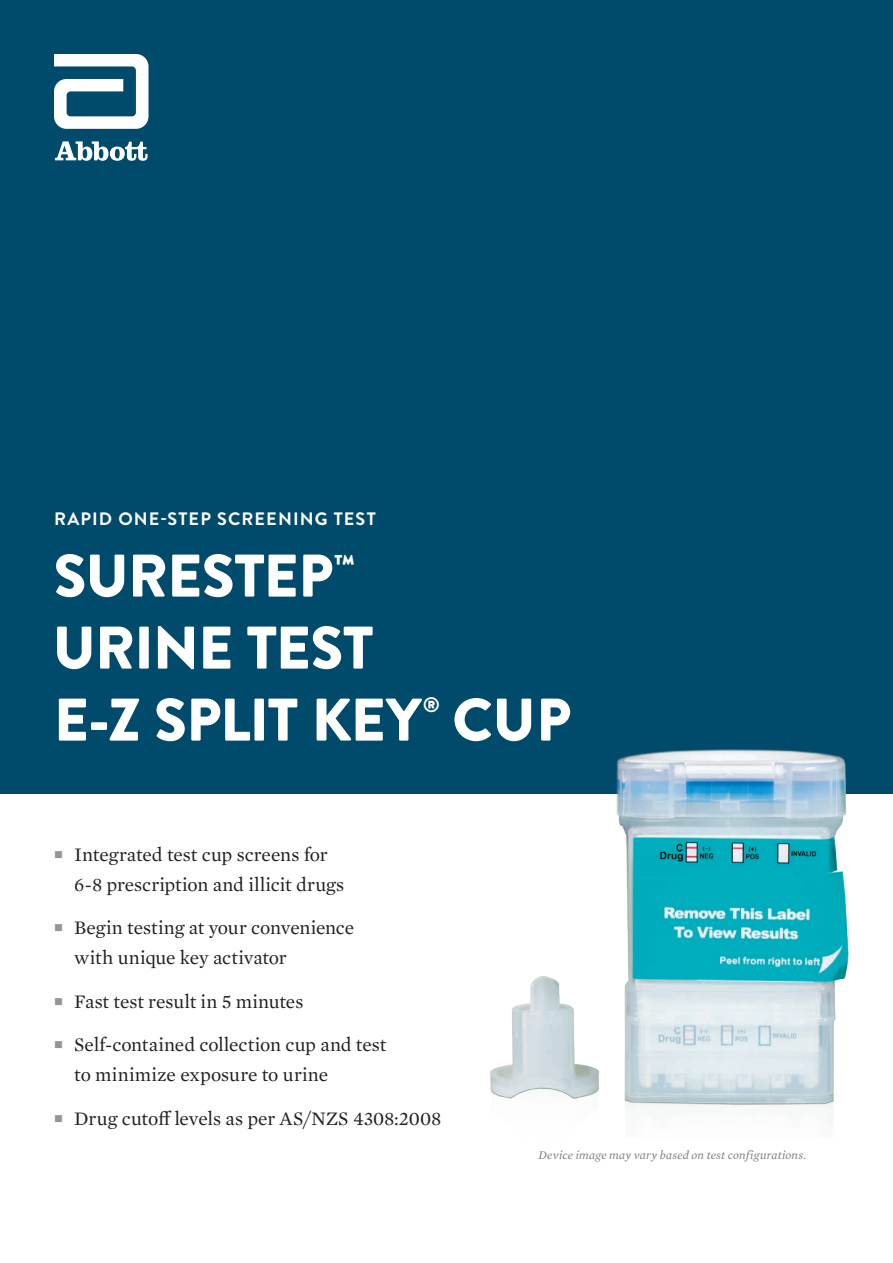
<style>
.page{position:relative;width:893px;height:1263px;background:#fff}
.page>*{position:absolute;margin:0;border:0;box-sizing:border-box;transform-origin:0 0}
.FC_Headline{font:900 60px/72px "Brandon Grotesque";letter-spacing:-.015em;color:#fff}
.FC_Headline-2{font:900 21px "Brandon Grotesque";color:#fff}
.t1{font:19.5px/30px "Mercury Text G1";letter-spacing:-.005em;color:#231f20}
.FC_Byline_-Kicker_12{font:700 18px "Brandon Grotesque";letter-spacing:.065em;color:#fff}
.Body_Copy{font:italic 12px "Mercury Text G1";letter-spacing:.01em;color:#787d83}
.s1{color:#939598}
</style>
<div class="page">
<div style="left:0;top:0;width:893px;height:793px;background:#004b6c"></div>
<img style="left:490px;top:749px;width:365px;height:367px">
<svg style="left:55px;top:141px;width:93px;height:20px"></svg>
<svg style="left:54px;top:54px;width:94px;height:75px"></svg>
<p class="FC_Byline_-Kicker_12" style="left:54px;top:506px;width:323px">RAPID ONE-STEP SCREENING TEST</p>
<p class="FC_Headline" style="left:53px;top:541px;width:370px">SURESTEP<sup>™<br></sup>URINE TEST<br>E-Z SPLIT KEY</p>
<p class="FC_Headline-2" style="left:423px;top:690px;width:18px">®</p>
<p class="FC_Headline" style="left:452px;top:685px;width:120px">CUP</p>
<p class="t1" style="left:74px;top:838px;width:272px;text-indent:-20px"><span class="s1">■</span> Integrated test cup screens for<br>6-8 prescription and illicit drugs</p>
<p class="t1" style="left:74px;top:912px;width:282px;text-indent:-20px"><span class="s1">■</span> Begin testing at your convenience with unique key activator</p>
<p class="t1" style="left:54px;top:985px;width:251px"><span class="s1">■</span> Fast test result in 5 minutes</p>
<p class="t1" style="left:74px;top:1029px;width:314px;text-indent:-20px"><span class="s1">■</span> Self-contained collection cup and test to minimize exposure to urine</p>
<p class="t1" style="left:54px;top:1102px;width:389px"><span class="s1">■</span> Drug cutoff levels as per AS/NZS 4308:2008</p>
<p class="Body_Copy" style="left:539px;top:1146px;width:269px">Device image may vary based on test configurations.</p>
</div>
